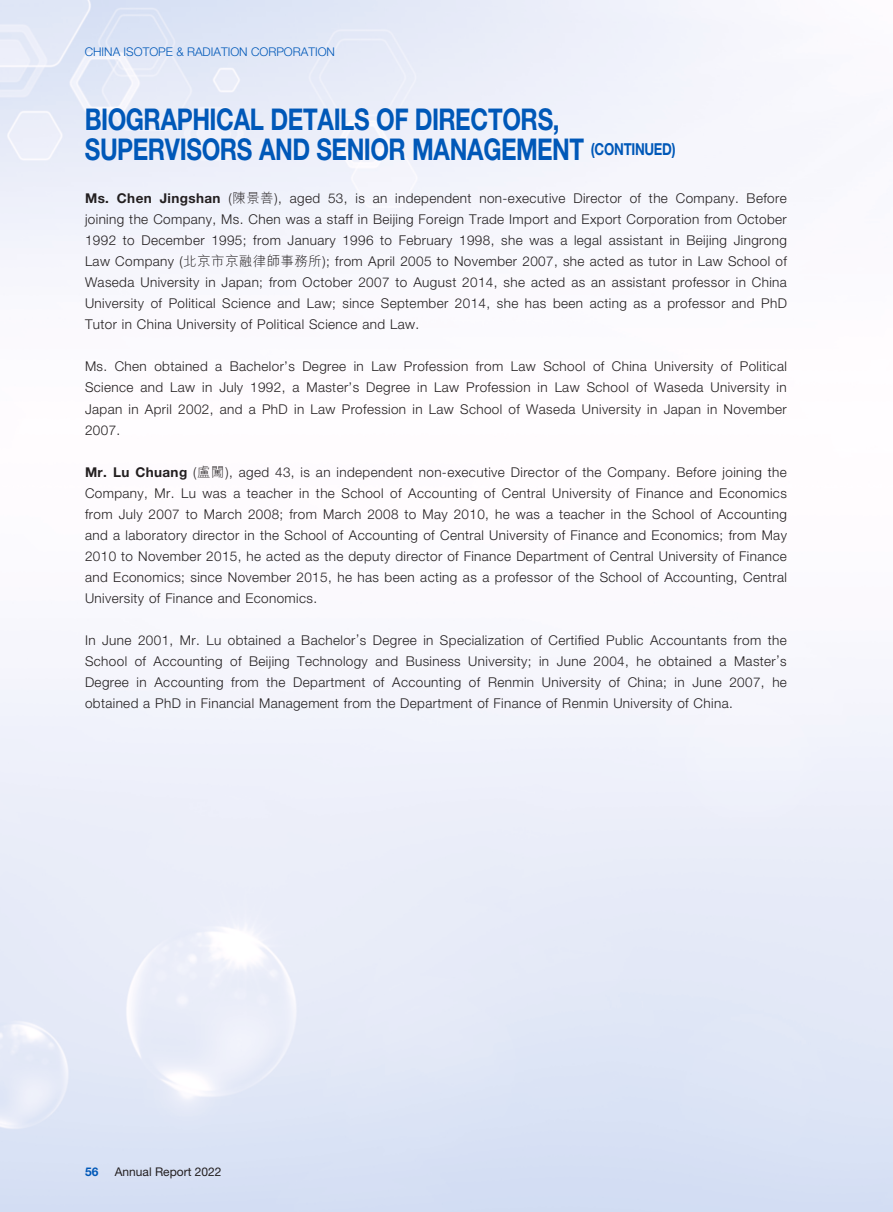
<style>
.page{position:relative;width:893px;height:1212px;background:#fff}
.page>*{position:absolute;margin:0;border:0;box-sizing:border-box;transform-origin:0 0}
.t1{font:700 30px/30px "Helvetica Neue LT Std";letter-spacing:-.02em;color:#0058b8;scale:.8 1}
.t2{font:300 13.5px/21px "Helvetica Neue LT Std";letter-spacing:.03em;color:#231f20;text-align:justify}
.t3{font:300 12px "Helvetica Neue LT Std";color:#0058b8}
.t4{font:12px "Helvetica Neue LT Std";color:#231f20}
.t5{font:700 12px "Helvetica Neue LT Std";color:#0058b8}
.s1{font-weight:700}
.s2{font-family:"M Hei HK"}
</style>
<div class="page">
<p class="t3" style="left:85px;top:44px;width:252px">CHINA ISOTOPE &amp; RADIATION CORPORATION</p>
<h1 class="t1" style="left:85px;top:104px;width:740px">BIOGRAPHICAL DETAILS OF DIRECTORS,<br>SUPERVISORS AND SENIOR MANAGEMENT <sup>(CONTINUED)</sup></h1>
<p class="t2" style="left:85px;top:188px;width:703px"><span class="s1">Ms. Chen Jingshan</span> (<span class="s2">陳景善</span>), aged 53, is an independent non-executive Director of the Company. Before joining the Company, Ms. Chen was a staff in Beijing Foreign Trade Import and Export Corporation from October 1992 to December 1995; from January 1996 to February 1998, she was a legal assistant in Beijing Jingrong Law Company (<span class="s2">北京市京融律師事務所</span>); from April 2005 to November 2007, she acted as tutor in Law School of Waseda University in Japan; from October 2007 to August 2014, she acted as an assistant professor in China University of Political Science and Law; since September 2014, she has been acting as a professor and PhD Tutor in China University of Political Science and Law.</p>
<p class="t2" style="left:85px;top:356px;width:703px">Ms. Chen obtained a Bachelor’s Degree in Law Profession from Law School of China University of Political Science and Law in July 1992, a Master’s Degree in Law Profession in Law School of Waseda University in Japan in April 2002, and a PhD in Law Profession in Law School of Waseda University in Japan in November 2007.</p>
<p class="t2" style="left:85px;top:461px;width:703px"><span class="s1">Mr. Lu Chuang</span> (<span class="s2">盧闖</span>), aged 43, is an independent non-executive Director of the Company. Before joining the Company, Mr. Lu was a teacher in the School of Accounting of Central University of Finance and Economics from July 2007 to March 2008; from March 2008 to May 2010, he was a teacher in the School of Accounting and a laboratory director in the School of Accounting of Central University of Finance and Economics; from May 2010 to November 2015, he acted as the deputy director of Finance Department of Central University of Finance and Economics; since November 2015, he has been acting as a professor of the School of Accounting, Central University of Finance and Economics.</p>
<p class="t2" style="left:85px;top:629px;width:703px">In June 2001, Mr. Lu obtained a Bachelor’s Degree in Specialization of Certified Public Accountants from the School of Accounting of Beijing Technology and Business University; in June 2004, he obtained a Master’s Degree in Accounting from the Department of Accounting of Renmin University of China; in June 2007, he obtained a PhD in Financial Management from the Department of Finance of Renmin University of China.</p>
<p class="t5" style="left:85px;top:1164px;width:15px">56</p>
<p class="t4" style="left:115px;top:1164px;width:108px">Annual Report 2022</p>
</div>
